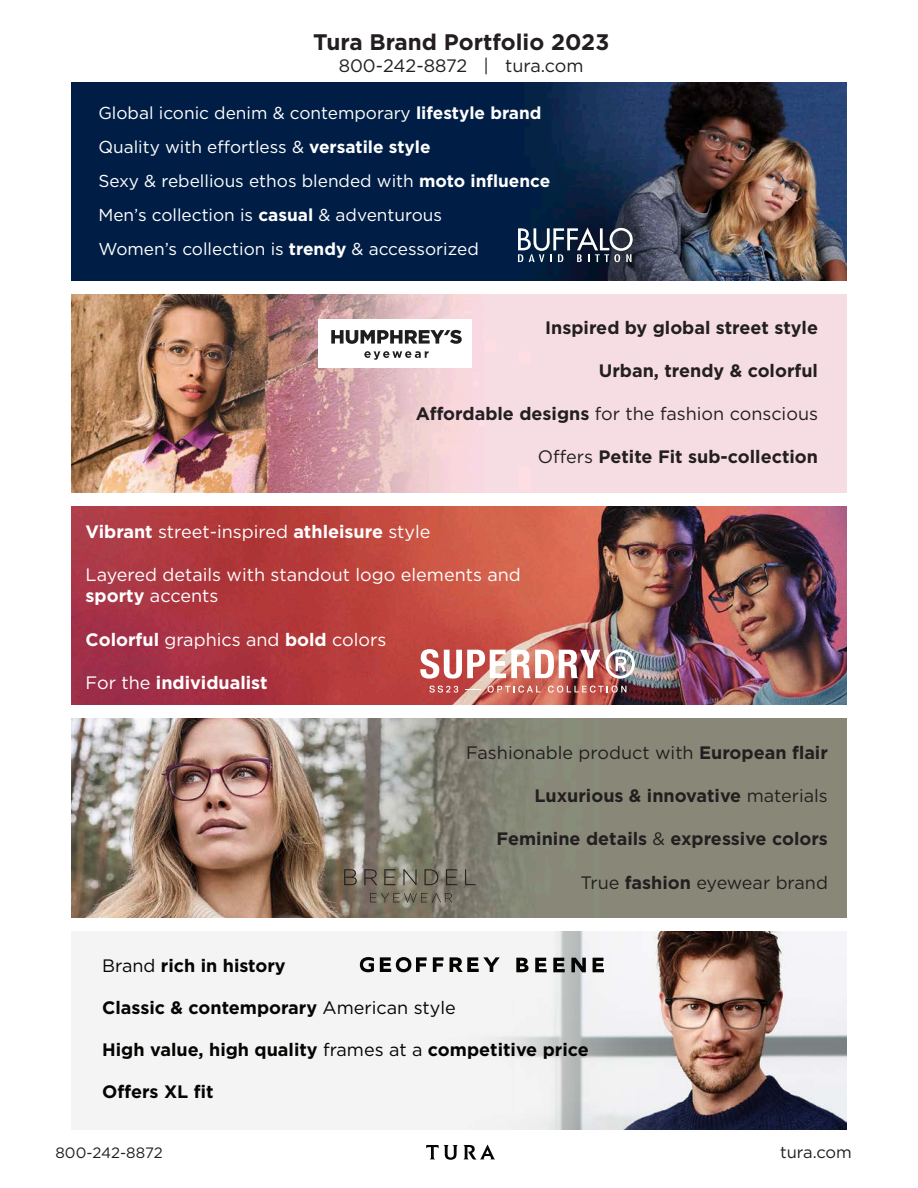
<style>
.page{position:relative;width:918px;height:1188px;background:#fff}
.page>*{position:absolute;margin:0;border:0;box-sizing:border-box;transform-origin:0 0}
.t1{font:700 22.5px "Gotham";color:#231f20}
.t2{font:700 18px "Gotham";color:#231f20}
.t3{font:18px/21.6px "Gotham";color:#fff}
.t4{font:18px "Gotham";color:#231f20}
.t5{font:700 18px "Gotham";color:#040503}
.t6{font:700 18px "Gotham";color:#fff}
.t7{font:17.25px "Gotham";color:#fff}
.t8{font:16.5px "Gotham";color:#231f20}
.t9{font:15px "Gotham";color:#231f20}
.s1{font-weight:700}
.s2{font-weight:400}
</style>
<div class="page">
<svg style="left:426px;top:1145px;width:32px;height:15px"></svg>
<svg style="left:464px;top:1145px;width:31px;height:15px"></svg>
<img style="left:71px;top:83px;width:776px;height:198px">
<svg style="left:518px;top:227px;width:115px;height:35px"></svg>
<img style="left:71px;top:507px;width:776px;height:198px">
<img style="left:420px;top:649px;width:215px;height:30px">
<svg style="left:429px;top:686px;width:29px;height:7px"></svg>
<svg style="left:488px;top:686px;width:53px;height:7px"></svg>
<svg style="left:548px;top:686px;width:78px;height:7px"></svg>
<svg style="left:466px;top:689px;width:15px;height:1px"></svg>
<img style="left:71px;top:295px;width:776px;height:198px">
<div style="left:318px;top:319px;width:154px;height:49px;background:#fff"></div>
<svg style="left:331px;top:330px;width:131px;height:14px"></svg>
<svg style="left:364px;top:351px;width:65px;height:9px"></svg>
<img style="left:71px;top:718px;width:776px;height:199px">
<svg style="left:344px;top:869px;width:132px;height:16px;background:#767065"></svg>
<svg style="left:370px;top:893px;width:82px;height:9px"></svg>
<img style="left:71px;top:931px;width:776px;height:198px">
<svg style="left:535px;top:958px;width:12px;height:14px"></svg>
<svg style="left:553px;top:958px;width:12px;height:14px"></svg>
<svg style="left:593px;top:958px;width:11px;height:14px"></svg>
<svg style="left:433px;top:957px;width:10px;height:15px"></svg>
<svg style="left:360px;top:957px;width:14px;height:15px"></svg>
<svg style="left:380px;top:957px;width:47px;height:15px"></svg>
<svg style="left:450px;top:957px;width:50px;height:15px"></svg>
<svg style="left:516px;top:958px;width:13px;height:14px"></svg>
<svg style="left:571px;top:958px;width:15px;height:14px"></svg>
<p class="t1" style="left:313px;top:28px;width:298px">Tura Brand Portfolio 2023</p>
<p class="t4" style="left:339px;top:54px;width:246px">800-242-8872 | tura.com</p>
<p class="t7" style="left:98px;top:101px;width:444px">Global iconic denim &amp; contemporary <span class="s1">lifestyle brand</span></p>
<p class="t7" style="left:98px;top:136px;width:334px">Quality with effortless &amp; <span class="s1">versatile style</span></p>
<p class="t7" style="left:98px;top:170px;width:454px">Sexy &amp; rebellious ethos blended with <span class="s1">moto influence</span></p>
<p class="t7" style="left:98px;top:204px;width:345px">Men’s collection is <span class="s1">casual</span> &amp; adventurous</p>
<p class="t7" style="left:98px;top:238px;width:382px">Women’s collection is <span class="s1">trendy</span> &amp; accessorized</p>
<p class="t2" style="left:545px;top:315px;width:274px">Inspired by global street style</p>
<p class="t2" style="left:599px;top:359px;width:221px">Urban, trendy &amp; colorful</p>
<p class="t4" style="left:416px;top:402px;width:404px"><span class="s1">Affordable designs</span> for the fashion conscious</p>
<p class="t2" style="left:538px;top:445px;width:282px"><span class="s2">Offers</span> Petite Fit sub-collection</p>
<p class="t3" style="left:86px;top:520px;width:346px"><span class="s1">Vibrant</span> street-inspired <span class="s1">athleisure</span> style</p>
<p class="t3" style="left:86px;top:563px;width:437px">Layered details with standout logo elements and <span class="s1">sporty</span> accents</p>
<p class="t3" style="left:86px;top:628px;width:302px"><span class="s1">Colorful</span> graphics and <span class="s1">bold</span> colors</p>
<p class="t6" style="left:86px;top:671px;width:183px"><span class="s2">For the</span> individualist</p>
<p class="t4" style="left:466px;top:741px;width:363px">Fashionable product with <span class="s1">European flair</span></p>
<p class="t2" style="left:534px;top:784px;width:295px">Luxurious &amp; innovative <span class="s2">materials</span></p>
<p class="t2" style="left:497px;top:827px;width:333px">Feminine details <span class="s2">&amp;</span> expressive colors</p>
<p class="t4" style="left:580px;top:871px;width:249px">True <span class="s1">fashion</span> eyewear brand</p>
<p class="t5" style="left:102px;top:954px;width:185px"><span class="s2">Brand</span> rich in history</p>
<p class="t5" style="left:102px;top:996px;width:355px">Classic &amp; contemporary <span class="s2">American style</span></p>
<p class="t5" style="left:102px;top:1038px;width:488px">High value, high quality <span class="s2">frames at a</span> competitive price</p>
<p class="t5" style="left:102px;top:1080px;width:113px">Offers XL fit</p>
<p class="t9" style="left:56px;top:1143px;width:109px">800-242-8872</p>
<p class="t8" style="left:780px;top:1141px;width:73px">tura.com</p>
</div>
